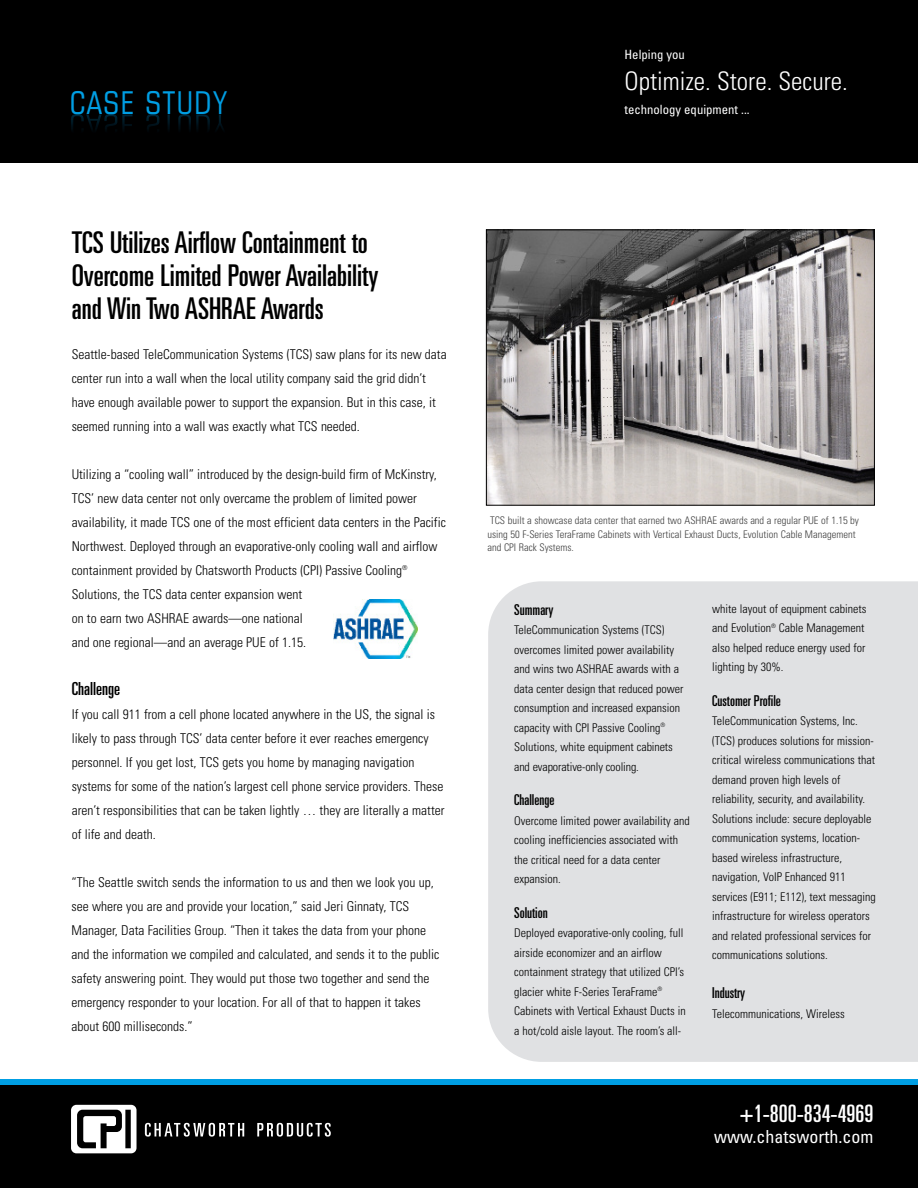
<style>
.page{position:relative;width:918px;height:1188px;background:#fff}
.page>*{position:absolute;margin:0;border:0;box-sizing:border-box;transform-origin:0 0}
.t1{font:condensed 31.35px "Square 721 BT";letter-spacing:.05em;color:#009ee3}
.t2{font:ultra-condensed 30px/33px "Univers LT Std";color:#000}
.t3{font:300 condensed 25.5px "Univers LT Std";color:#fff}
.t4{font:ultra-condensed 24px "Univers LT Std";color:#fff}
.t5{font:condensed 18px "Univers LT Std";color:#fff}
.t6{font:ultra-condensed 18px "Univers LT Std";color:#000}
.t7{font:ultra-condensed 15px "Univers LT Std";color:#000}
.t8{font:300 condensed 13.5px/24px "Univers LT Std";color:#000}
.t9{font:condensed 12.75px "Univers LT Std";color:#fff}
.t10{font:300 condensed 12px/19.5px "Univers LT Std";color:#000}
.t11{font:300 condensed 10.5px/13.5px "Univers LT Std";color:#404040}
</style>
<div class="page">
<div style="left:488px;top:581px;width:430px;height:481px;background:#e0e1e3"></div>
<img style="left:488px;top:232px;width:385px;height:272px">
<div style="left:486px;top:230px;width:389px;height:276px;border:1px solid #000"></div>
<div style="left:0;top:0;width:918px;height:163px;background:#000"></div>
<img style="left:71px;top:114px;width:153px;height:16px">
<div style="left:0;top:1085px;width:918px;height:103px;background:#000"></div>
<div style="left:0;top:1079px;width:918px;height:6px;background:#009ee3"></div>
<svg style="left:71px;top:1105px;width:66px;height:48px"></svg>
<svg style="left:145px;top:1123px;width:99px;height:14px"></svg>
<svg style="left:257px;top:1123px;width:74px;height:14px"></svg>
<img style="left:333px;top:600px;width:85px;height:58px">
<h1 class="t1" style="left:70px;top:91px;width:158px">CASE STUDY</h1>
<p class="t9" style="left:625px;top:49px;width:62px">Helping you</p>
<h3 class="t3" style="left:625px;top:72px;width:225px">Optimize. Store. Secure.</h3>
<p class="t9" style="left:625px;top:105px;width:127px">technology equipment ...</p>
<h2 class="t2" style="left:72px;top:228px;width:308px">TCS Utilizes Airflow Containment to<br>Overcome Limited Power Availability and Win Two ASHRAE Awards</h2>
<p class="t8" style="left:72px;top:343px;width:377px">Seattle-based TeleCommunication Systems (TCS) saw plans for its new data center run into a wall when the local utility company said the grid didn’t have enough available power to support the expansion. But in this case, it seemed running into a wall was exactly what TCS needed.</p>
<p class="t8" style="left:72px;top:463px;width:376px">Utilizing a “cooling wall” introduced by the design-build firm of McKinstry, TCS’ new data center not only overcame the problem of limited power availability, it made TCS one of the most efficient data centers in the Pacific Northwest. Deployed through an evaporative-only cooling wall and airflow containment provided by Chatsworth Products (CPI) Passive Cooling<sup>® </sup>Solutions, the TCS data center expansion went<br>on to earn two ASHRAE awards—one national<br>and one regional—and an average PUE of 1.15.</p>
<h3 class="t6" style="left:72px;top:682px;width:50px">Challenge</h3>
<p class="t8" style="left:72px;top:703px;width:374px">If you call 911 from a cell phone located anywhere in the US, the signal is likely to pass through TCS’ data center before it ever reaches emergency personnel. If you get lost, TCS gets you home by managing navigation systems for some of the nation’s largest cell phone service providers. These aren’t responsibilities that can be taken lightly … they are literally a matter of life and death.</p>
<p class="t8" style="left:71px;top:871px;width:369px">“The Seattle switch sends the information to us and then we look you up, see where you are and provide your location,” said Jeri Ginnaty, TCS Manager, Data Facilities Group. “Then it takes the data from your phone and the information we compiled and calculated, and sends it to the public safety answering point. They would put those two together and send the emergency responder to your location. For all of that to happen it takes about 600 milliseconds.”</p>
<p class="t11" style="left:488px;top:514px;width:373px">TCS built a showcase data center that earned two ASHRAE awards and a regular PUE of 1.15 by using 50 F-Series TeraFrame Cabinets with Vertical Exhaust Ducts, Evolution Cable Management and CPI Rack Systems.</p>
<p class="t7" style="left:514px;top:604px;width:41px">Summary</p>
<p class="t10" style="left:514px;top:621px;width:171px">TeleCommunication Systems (TCS) overcomes limited power availability and wins two ASHRAE awards with a data center design that reduced power consumption and increased expansion capacity with CPI Passive Cooling<sup>® </sup>Solutions, white equipment cabinets and evaporative-only cooling.</p>
<p class="t7" style="left:514px;top:794px;width:42px">Challenge</p>
<p class="t10" style="left:514px;top:812px;width:177px">Overcome limited power availability and cooling inefficiencies associated with the critical need for a data center expansion.</p>
<p class="t7" style="left:514px;top:907px;width:35px">Solution</p>
<p class="t10" style="left:514px;top:924px;width:173px">Deployed evaporative-only cooling, full airside economizer and an airflow containment strategy that utilized CPI’s glacier white F-Series TeraFrame<sup>® </sup>Cabinets with Vertical Exhaust Ducts in a hot/cold aisle layout. The room’s all-</p>
<p class="t10" style="left:712px;top:600px;width:156px">white layout of equipment cabinets and Evolution<sup>®</sup> Cable Management also helped reduce energy used for lighting by 30%.</p>
<p class="t7" style="left:712px;top:695px;width:70px">Customer Profile</p>
<p class="t10" style="left:712px;top:712px;width:165px">TeleCommunication Systems, Inc. (TCS) produces solutions for mission&shy;critical wireless communications that demand proven high levels of reliability, security, and availability.<br>Solutions include: secure deployable communication systems, location&shy;based wireless infrastructure, navigation, VoIP Enhanced 911 services (E911; E112), text messaging infrastructure for wireless operators and related professional services for communications solutions.</p>
<p class="t7" style="left:712px;top:987px;width:35px">Industry</p>
<p class="t10" style="left:712px;top:1005px;width:134px">Telecommunications, Wireless</p>
<h3 class="t4" style="left:739px;top:1105px;width:135px">+1-800-834-4969</h3>
<h3 class="t5" style="left:714px;top:1130px;width:161px">www.chatsworth.com</h3>
</div>
